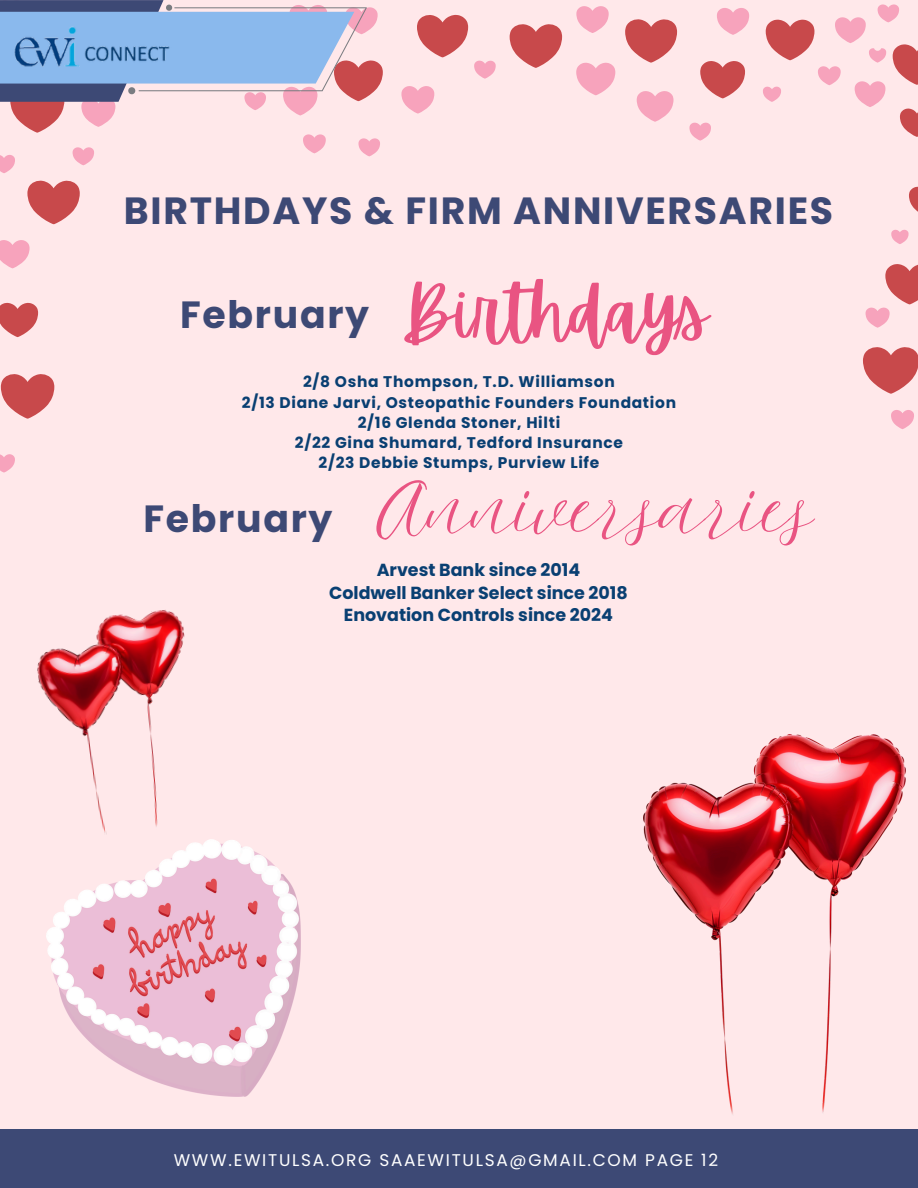
<style>
.page{position:relative;width:918px;height:1188px;background:#ffe8ea}
.page>*{position:absolute;margin:0;border:0;box-sizing:border-box;transform-origin:0 0}
.t1{font:72.45px "Westonia";color:#e95482}
.t2{font:72px "Apricots";color:#e95482}
.t3{font:700 37.8px "Poppins";letter-spacing:.045em;color:#3d4975}
.t4{font:700 17.4px/22.5px "Poppins";color:#093f72;text-align:center}
.t5{font:16.95px "Poppins";letter-spacing:.1em;color:#fff}
.t6{font:700 15.45px "Poppins";letter-spacing:.045em;color:#093f72}
</style>
<div class="page">
<svg style="left:891px;top:230px;width:18px;height:14px"></svg>
<svg style="left:474px;top:61px;width:22px;height:18px"></svg>
<svg style="left:689px;top:123px;width:22px;height:18px"></svg>
<svg style="left:0;top:454px;width:15px;height:18px"></svg>
<svg style="left:891px;top:410px;width:23px;height:19px"></svg>
<svg style="left:717px;top:8px;width:32px;height:27px"></svg>
<svg style="left:0;top:240px;width:30px;height:28px"></svg>
<svg style="left:401px;top:86px;width:33px;height:28px"></svg>
<svg style="left:576px;top:6px;width:33px;height:27px"></svg>
<svg style="left:637px;top:91px;width:37px;height:31px"></svg>
<svg style="left:576px;top:63px;width:39px;height:32px"></svg>
<svg style="left:0;top:303px;width:38px;height:34px"></svg>
<svg style="left:909px;top:187px;width:9px;height:25px"></svg>
<svg style="left:700px;top:61px;width:45px;height:37px"></svg>
<svg style="left:1px;top:374px;width:53px;height:45px"></svg>
<svg style="left:866px;top:264px;width:52px;height:64px"></svg>
<svg style="left:417px;top:14px;width:51px;height:43px"></svg>
<svg style="left:510px;top:24px;width:52px;height:44px"></svg>
<svg style="left:863px;top:347px;width:55px;height:47px"></svg>
<svg style="left:625px;top:19px;width:52px;height:44px"></svg>
<svg style="left:763px;top:4px;width:155px;height:133px"></svg>
<svg style="left:27px;top:180px;width:53px;height:44px"></svg>
<svg style="left:0;top:0;width:383px;height:173px"></svg>
<img style="left:0;top:24px;width:207px;height:55px">
<div style="left:0;top:1129px;width:918px;height:59px;background:#3d4975"></div>
<img style="left:47px;top:840px;width:253px;height:256px">
<img style="left:644px;top:735px;width:262px;height:379px">
<img style="left:37px;top:610px;width:148px;height:224px">
<h3 class="t3" style="left:124px;top:185px;width:711px">BIRTHDAYS &amp; FIRM ANNIVERSARIES</h3>
<p class="t3" style="left:180px;top:288px;width:191px">February</p>
<p class="t2" style="left:401px;top:271px;width:309px">Birthdays</p>
<h1 class="t6" style="left:303px;top:371px;width:313px">2/8 Osha Thompson, T.D. Williamson</h1>
<h3 class="t6" style="left:242px;top:391px;width:436px">2/13 Diane Jarvi, Osteopathic Founders Foundation</h3>
<p class="t6" style="left:358px;top:412px;width:204px">2/16 Glenda Stoner, Hilti</p>
<p class="t6" style="left:295px;top:432px;width:330px">2/22 Gina Shumard, Tedford Insurance</p>
<p class="t6" style="left:319px;top:452px;width:282px">2/23 Debbie Stumps, Purview Life</p>
<p class="t3" style="left:143px;top:493px;width:191px">February</p>
<h2 class="t1" style="left:378px;top:480px;width:437px">Anniversaries</h2>
<p class="t4" style="left:329px;top:559px;width:300px">Arvest Bank since 2014<br>Coldwell Banker Select since 2018<br>Enovation Controls since 2024</p>
<h1 class="t5" style="left:174px;top:1148px;width:546px">WWW.EWITULSA.ORG SAAEWITULSA@GMAIL.COM PAGE 12</h1>
</div>
